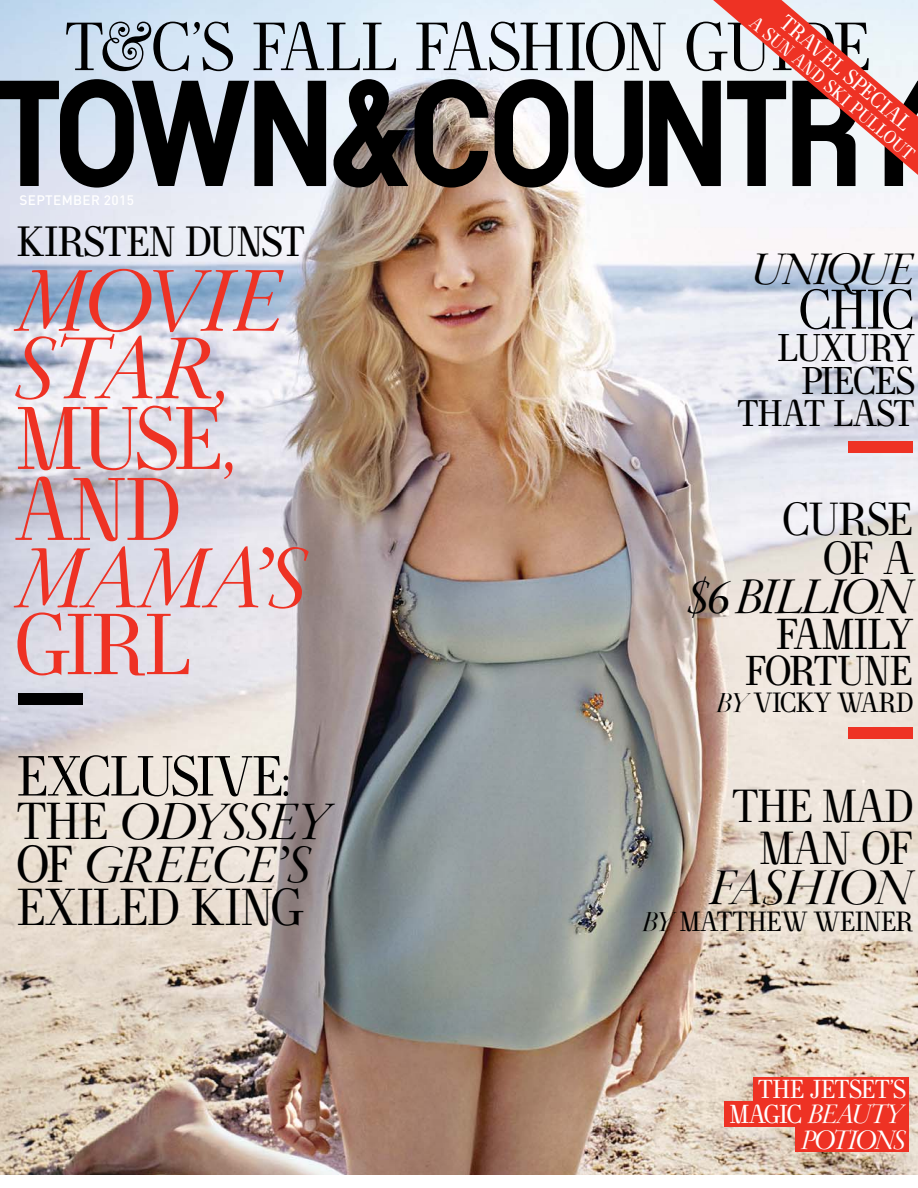
<style>
.page{position:relative;width:918px;height:1188px;background:#fff}
.page>*{position:absolute;margin:0;border:0;box-sizing:border-box;transform-origin:0 0}
.t1{font:italic 86.25px/67.5px "BNY Stempel Garamond TI";letter-spacing:-.075em;color:#ee3224}
.t2{font:86.25px/70.9px "Tira T";letter-spacing:-.035em;color:#ee3224}
.t3{font:italic 83.85px "BNY Stempel Garamond TI";color:#ee3224}
.t4{font:83.85px "Tira T";color:#ee3224}
.t5{font:66px "Tira T";letter-spacing:-.04em;color:#000}
.t6{font:54.9px "Tira T";letter-spacing:-.05em;color:#000}
.t7{font:54px "Tira T";color:#000}
.t8{font:italic 50.4px/43px "BNY Stempel Garamond TI";letter-spacing:-.055em;color:#000}
.t9{font:50.4px "Tira T";letter-spacing:-.035em;color:#000}
.t10{font:italic 48px "BNY Stempel Garamond TI";letter-spacing:-.105em;color:#000}
.t11{font:italic 48px "BNY Stempel Garamond FI";letter-spacing:-.065em;color:#000}
.t12{font:45px/39px "Tira T";letter-spacing:-.04em;color:#000;text-align:right}
.t13{font:italic 43.5px "BNY Stempel Garamond TI";letter-spacing:-.095em;color:#000}
.t14{font:42px "Tira L";letter-spacing:-.03em;color:#000}
.t15{font:41.1px "Tira L";letter-spacing:-.035em;color:#000}
.t16{font:40.5px "Tira L";letter-spacing:-.035em;color:#000}
.t17{font:37.5px/33px "Tira L";letter-spacing:-.035em;color:#000;text-align:right}
.t18{font:36px "Tira L";letter-spacing:-.02em;color:#000}
.t19{font:27px "Tira L";letter-spacing:-.03em;color:#000}
.t20{font:italic 26.4px/25.2px "BNY Stempel Garamond TI";letter-spacing:-.09em;color:#fff;text-align:right}
.t21{font:25.2px "Tira L";letter-spacing:-.025em;color:#fff}
.t22{font:21px "Tira L";color:#fff}
.t23{font:18px "Tira L";color:#fff}
.t24{font:500 13.65px "DIN";letter-spacing:.025em;color:#fff}
.s1{font-family:"Tira L";font-style:normal}
.s2{font-family:"Tira T";font-style:normal}
.s3{font-family:"BNY Stempel Garamond SF";font-style:italic}
.s4{font-family:"Tira L";font-style:normal;font-size:25.2px}
</style>
<div class="page">
<img style="left:0;top:0;width:918px;height:1175px">
<div style="left:18px;top:693px;width:65px;height:12px;background:#000"></div>
<div style="left:848px;top:441px;width:65px;height:12px;background:#ee3224"></div>
<div style="left:848px;top:727px;width:65px;height:12px;background:#ee3224"></div>
<div style="left:753px;top:1077px;width:156px;height:26px;background:#ee3224"></div>
<div style="left:795px;top:1099px;width:114px;height:53px;background:#ee3224"></div>
<div style="left:725px;top:1101px;width:184px;height:26px;background:#ee3224"></div>
<svg style="left:495px;top:79px;width:73px;height:109px"></svg>
<img style="left:415px;top:79px;width:73px;height:109px">
<svg style="left:575px;top:81px;width:68px;height:107px"></svg>
<svg style="left:0;top:79px;width:408px;height:112px;background:#676a70"></svg>
<svg style="left:649px;top:0;width:269px;height:186px"></svg>
<p class="t22" style="left:788px;top:13px;width:166px;rotate:40deg">TRAVEL SPECIAL</p>
<p class="t23" style="left:756px;top:15px;width:212px;rotate:40deg">A SUN AND SKI PULLOUT</p>
<h3 class="t5" style="left:64px;top:22px;width:809px">T&amp;C’S FALL FASHION GUIDE</h3>
<p class="t24" style="left:20px;top:195px;width:116px">SEPTEMBER 2015</p>
<h3 class="t15" style="left:16px;top:226px;width:290px">KIRSTEN DUNST</h3>
<h1 class="t1" style="left:15px;top:277px;width:271px">MOVIE<br>STAR<span class="s1">,</span></h1>
<h1 class="t2" style="left:15px;top:415px;width:221px">MUSE,<br>AND</h1>
<h2 class="t3" style="left:15px;top:546px;width:296px">MAMA’S</h2>
<h2 class="t4" style="left:15px;top:613px;width:177px">GIRL</h2>
<h3 class="t6" style="left:16px;top:755px;width:275px">EXCLUSIVE:</h3>
<h3 class="t8" style="left:16px;top:806px;width:314px"><span class="s2">THE</span> ODYSSEY<br><span class="s1">OF</span> GREECE’S</h3>
<h3 class="t9" style="left:16px;top:888px;width:290px">EXILED KING</h3>
<h3 class="t13" style="left:751px;top:252px;width:166px">UNIQUE</h3>
<h3 class="t7" style="left:799px;top:289px;width:118px">CHIC</h3>
<h3 class="t17" style="left:777px;top:336px;width:139px">LUXURY<br>PIECES</h3>
<h3 class="t18" style="left:737px;top:400px;width:179px">THAT LAST</h3>
<h3 class="t12" style="left:783px;top:506px;width:132px">CURSE<br>OF A</h3>
<h3 class="t10" style="left:689px;top:579px;width:226px">$6 BILLION</h3>
<h3 class="t14" style="left:776px;top:619px;width:139px">FAMILY</h3>
<h3 class="t16" style="left:745px;top:655px;width:170px">FORTUNE</h3>
<p class="t19" style="left:716px;top:692px;width:199px"><span class="s3">BY</span> VICKY WARD</p>
<h3 class="t12" style="left:732px;top:791px;width:183px;line-height:41.8px">THE MAD<br>MAN OF</h3>
<h3 class="t11" style="left:709px;top:869px;width:206px">FASHION</h3>
<p class="t19" style="left:641px;top:911px;width:274px"><span class="s3">BY</span> MATTHEW WEINER</p>
<p class="t21" style="left:758px;top:1080px;width:150px">THE JETSET’S</p>
<p class="t20" style="left:729px;top:1105px;width:178px"><span class="s4">MAGIC</span> BEAUTY<br>POTIONS</p>
</div>
